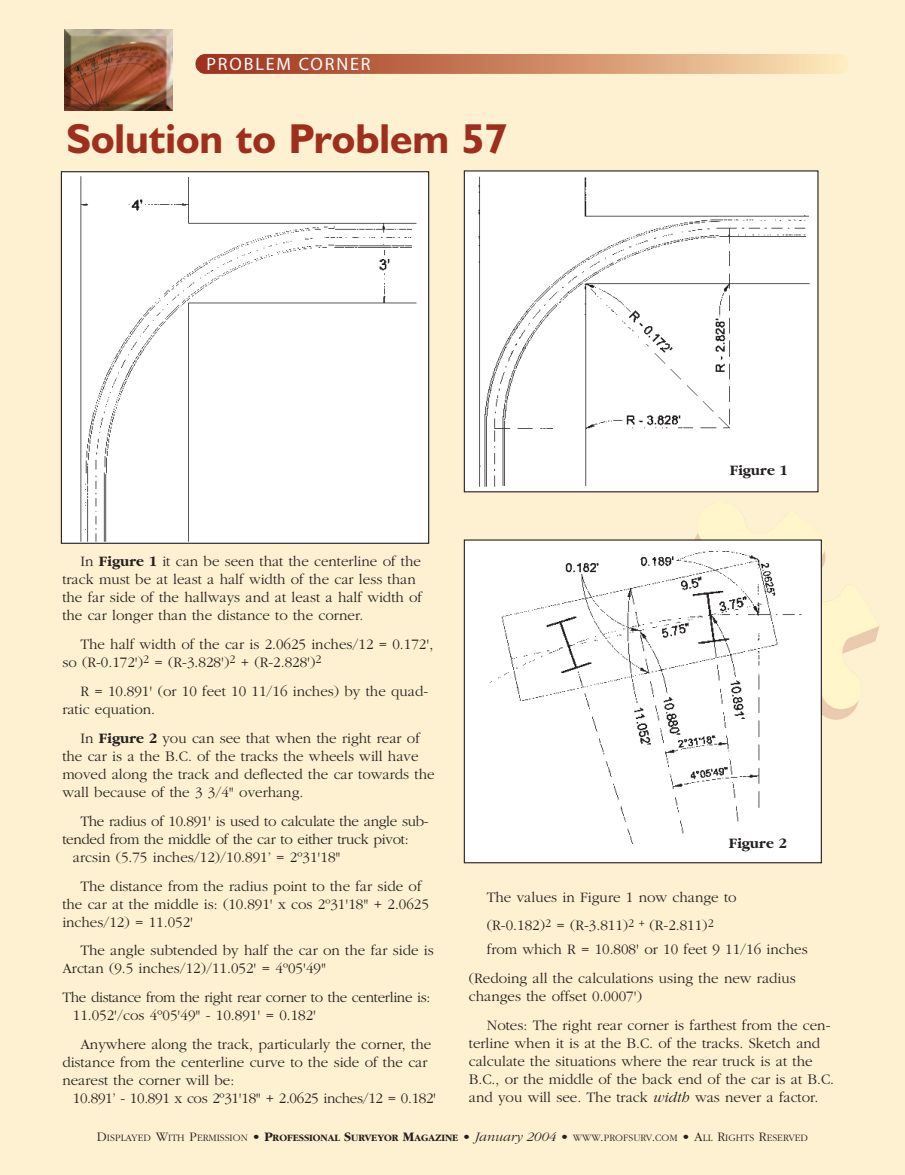
<style>
.page{position:relative;width:905px;height:1175px;background:#fff}
.page>*{position:absolute;margin:0;border:0;box-sizing:border-box;transform-origin:0 0}
.t1{font:700 42px "Humanist 521 BT";color:#9f2f1d}
.t2{font:18px "Myriad";letter-spacing:.105em;color:#fff}
.t3{font:300 15px/18px "Garamond";color:#231f20}
.t4{font:300 15px/18px "Garamond";letter-spacing:-.02em;color:#231f20}
.t5{font:700 15px "Garamond";color:#231f20}
.t6{font:300 10.2px "Garamond";color:#231f20}
.s1{font-weight:700}
.s2{font-style:italic}
.s3{font-size:13.5px}
.s4{font-weight:700;font-size:13.5px}
.s5{font-style:italic;font-size:13.5px}
</style>
<div class="page">
<div style="left:0;top:0;width:904px;height:1174px;background:#fef1d1"></div>
<img style="left:64px;top:30px;width:108px;height:81px">
<svg style="left:195px;top:54px;width:654px;height:20px;background:#cd8966"></svg>
<img style="left:695px;top:503px;width:184px;height:218px">
<div style="left:61px;top:172px;width:367px;height:371px;background:#fff"></div>
<img style="left:80px;top:176px;width:337px;height:366px">
<div style="left:61px;top:171px;width:368px;height:373px;border:1px solid #231f20"></div>
<div style="left:464px;top:171px;width:354px;height:321px;background:#fff"></div>
<img style="left:478px;top:176px;width:332px;height:311px">
<div style="left:464px;top:170px;width:354px;height:322px;border:1px solid #231f20"></div>
<div style="left:464px;top:540px;width:357px;height:322px;background:#fff"></div>
<img style="left:489px;top:551px;width:313px;height:293px">
<div style="left:464px;top:539px;width:357px;height:324px;border:1px solid #231f20"></div>
<p class="t2" style="left:206px;top:57px;width:165px">PROBLEM CORNER</p>
<h1 class="t1" style="left:66px;top:128px;width:443px">Solution to Problem 57</h1>
<p class="t5" style="left:729px;top:464px;width:60px">Figure 1</p>
<p class="t3" style="left:62px;top:554px;width:361px;text-indent:18px">In <span class="s1">Figure 1</span> it can be seen that the centerline of the track must be at least a half width of the car less than the far side of the hallways and at least a half width of the car longer than the distance to the corner.</p>
<p class="t3" style="left:62px;top:636px;width:372px;text-indent:18px">The half width of the car is 2.0625 inches/12 = 0.172', so (R-0.172')<sup>2</sup> = (R-3.828')<sup>2</sup> + (R-2.828')<sup>2</sup></p>
<p class="t3" style="left:62px;top:683px;width:367px;text-indent:18px">R = 10.891' (or 10 feet 10 11/16 inches) by the quad&shy;ratic equation.</p>
<p class="t3" style="left:62px;top:730px;width:374px;text-indent:18px">In <span class="s1">Figure 2</span> you can see that when the right rear of the car is a the B.C. of the tracks the wheels will have moved along the track and deflected the car towards the wall because of the 3 3/4" overhang.</p>
<p class="t4" style="left:80px;top:813px;width:350px">The radius of 10.891' is used to calculate the angle sub-</p>
<p class="t4" style="left:62px;top:831px;width:348px">tended from the middle of the car to either truck pivot:</p>
<p class="t3" style="left:73px;top:849px;width:269px">arcsin (5.75 inches/12)/10.891’ = 2º31'18"</p>
<p class="t3" style="left:62px;top:878px;width:368px;text-indent:18px">The distance from the radius point to the far side of the car at the middle is: (10.891' x cos 2º31'18" + 2.0625 inches/12) = 11.052'</p>
<p class="t3" style="left:62px;top:942px;width:373px;text-indent:18px">The angle subtended by half the car on the far side is<br>Arctan (9.5 inches/12)/11.052' = 4º05'49"</p>
<p class="t4" style="left:73px;top:989px;width:359px;text-indent:-11px">The distance from the right rear corner to the centerline is:<br>11.052'/cos 4º05'49" - 10.891' = 0.182'</p>
<p class="t3" style="left:62px;top:1036px;width:370px;text-indent:18px">Anywhere along the track, particularly the corner, the distance from the centerline curve to the side of the car nearest the corner will be:</p>
<p class="t4" style="left:73px;top:1090px;width:365px">10.891’ - 10.891 x cos 2º31'18" + 2.0625 inches/12 = 0.182'</p>
<p class="t5" style="left:728px;top:837px;width:60px">Figure 2</p>
<p class="t3" style="left:487px;top:883px;width:251px;line-height:28.8px">The values in Figure 1 now change to (R-0.182)<sup>2</sup> = (R-3.811)<sup>2</sup> <sup>+</sup> (R-2.811)<sup>2</sup></p>
<p class="t3" style="left:469px;top:936px;width:340px;line-height:28.8px;text-indent:18px">from which R = 10.808' or 10 feet 9 11/16 inches (Redoing all the calculations using the new radius</p>
<p class="t3" style="left:487px;top:983px;width:345px;line-height:28.8px;text-indent:-18px">changes the offset 0.0007')<br>Notes: The right rear corner is farthest from the cen-</p>
<p class="t3" style="left:469px;top:1035px;width:367px">terline when it is at the B.C. of the tracks. Sketch and calculate the situations where the rear truck is at the B.C., or the middle of the back end of the car is at B.C. and you will see. The track <span class="s2">width</span> was never a factor.</p>
<p class="t6" style="left:97px;top:1133px;width:712px"><span class="s3">D</span>ISPLAYED <span class="s3">W</span>ITH <span class="s3">P</span>ERMISSION <span class="s4">• P</span><span class="s1">ROFESSIONAL</span> <span class="s4">S</span><span class="s1">URVEYOR</span> <span class="s4">M</span><span class="s1">AGAZINE</span> <span class="s4">•</span> <span class="s5">January 2004</span> <span class="s4">•</span> WWW<span class="s3">.</span>PROFSURV<span class="s3">.</span>COM <span class="s4">•</span> <span class="s3">A</span>LL <span class="s3">R</span>IGHTS <span class="s3">R</span>ESERVED</p>
</div>
